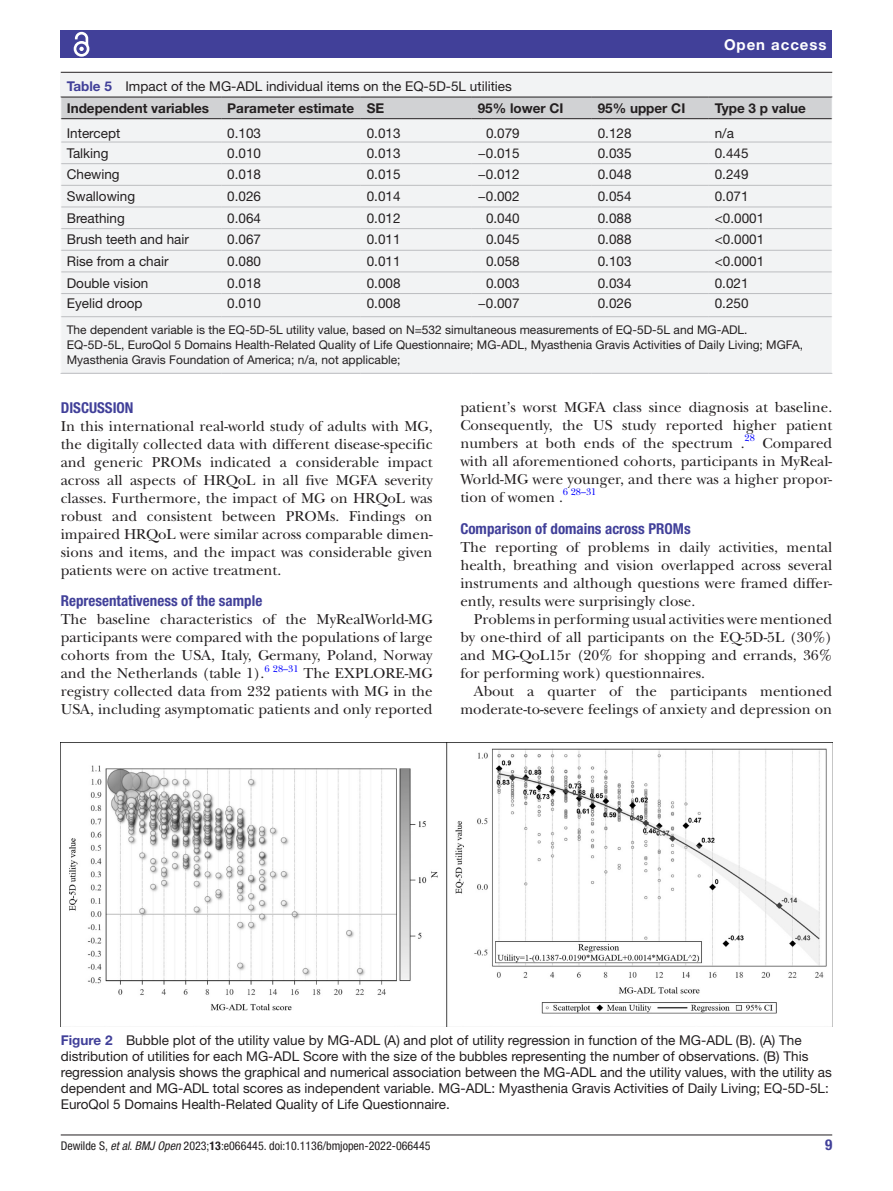
<style>
.page{position:relative;width:893px;height:1191px;background:#fff}
.page>*{position:absolute;margin:0;border:0;box-sizing:border-box;transform-origin:0 0}
.t1{font:15px/18px "New Baskerville";color:#231f20;text-align:justify}
.t2{font:700 condensed 15px "Helvetica Neue LT Std";color:#414099}
.t3{font:700 15px "Helvetica Neue LT Std";letter-spacing:.065em;color:#fff}
.t4{font:13.5px/16.2px "Helvetica Neue LT Std";color:#231f20}
.t5{font:700 13.5px "Helvetica Neue LT Std";color:#231f20}
.t6{font:12px/15px "Helvetica Neue LT Std";color:#231f20}
.t7{font:condensed 12px "Helvetica Neue LT Std";color:#231f20}
.t8{font:9.9px "New Baskerville";color:#00f}
.s1{font-weight:700;color:#414099}
.s2{font-weight:700}
.s3{font-style:italic}
</style>
<div class="page">
<hr style="left:61px;top:1134px;width:771px;height:1px;background:#231f20">
<div style="left:61px;top:31px;width:771px;height:27px;background:#414099"></div>
<svg style="left:73px;top:31px;width:17px;height:26px"></svg>
<div style="left:61px;top:73px;width:771px;height:300px;background:#f2f3f4"></div>
<hr style="left:61px;top:72px;width:771px;height:1px;background:#231f20">
<hr style="left:61px;top:373px;width:160px;height:1px;background:#bcbdc0">
<hr style="left:221px;top:373px;width:140px;height:1px;background:#bcbdc0">
<hr style="left:361px;top:373px;width:111px;height:1px;background:#bcbdc0">
<hr style="left:472px;top:373px;width:120px;height:1px;background:#bcbdc0">
<hr style="left:592px;top:373px;width:117px;height:1px;background:#bcbdc0">
<hr style="left:709px;top:373px;width:123px;height:1px;background:#bcbdc0">
<svg style="left:60px;top:97px;width:773px;height:220px"></svg>
<img style="left:61px;top:742px;width:771px;height:284px">
<p class="t3" style="left:724px;top:35px;width:104px">Open access</p>
<p class="t4" style="left:67px;top:75px;width:447px;line-height:22px"><span class="s1">Table 5</span> Impact of the MG-ADL individual items on the EQ-5D-5L utilities<br><span class="s2">Independent variables</span></p>
<p class="t5" style="left:227px;top:99px;width:159px">Parameter estimate SE</p>
<p class="t5" style="left:478px;top:99px;width:87px">95% lower CI</p>
<p class="t5" style="left:598px;top:99px;width:89px">95% upper CI</p>
<p class="t5" style="left:715px;top:99px;width:93px">Type 3 p value</p>
<p class="t4" style="left:67px;top:124px;width:55px">Intercept</p>
<p class="t4" style="left:227px;top:124px;width:35px">0.103</p>
<p class="t4" style="left:367px;top:124px;width:35px">0.013</p>
<p class="t4" style="left:486px;top:124px;width:35px">0.079</p>
<p class="t4" style="left:598px;top:124px;width:35px">0.128</p>
<p class="t4" style="left:715px;top:124px;width:21px">n/a</p>
<p class="t4" style="left:67px;top:145px;width:43px">Talking</p>
<p class="t4" style="left:227px;top:145px;width:35px">0.010</p>
<p class="t4" style="left:367px;top:145px;width:35px">0.013</p>
<p class="t4" style="left:478px;top:145px;width:43px">−0.015</p>
<p class="t4" style="left:598px;top:145px;width:35px">0.035</p>
<p class="t4" style="left:715px;top:145px;width:35px">0.445</p>
<p class="t4" style="left:67px;top:166px;width:54px">Chewing</p>
<p class="t4" style="left:227px;top:166px;width:35px">0.018</p>
<p class="t4" style="left:367px;top:166px;width:35px">0.015</p>
<p class="t4" style="left:478px;top:166px;width:43px">−0.012</p>
<p class="t4" style="left:598px;top:166px;width:35px">0.048</p>
<p class="t4" style="left:715px;top:166px;width:35px">0.249</p>
<p class="t4" style="left:67px;top:188px;width:70px">Swallowing</p>
<p class="t4" style="left:227px;top:188px;width:35px">0.026</p>
<p class="t4" style="left:367px;top:188px;width:35px">0.014</p>
<p class="t4" style="left:478px;top:188px;width:43px">−0.002</p>
<p class="t4" style="left:598px;top:188px;width:35px">0.054</p>
<p class="t4" style="left:715px;top:188px;width:35px">0.071</p>
<p class="t4" style="left:67px;top:209px;width:60px">Breathing</p>
<p class="t4" style="left:227px;top:209px;width:35px">0.064</p>
<p class="t4" style="left:367px;top:209px;width:35px">0.012</p>
<p class="t4" style="left:486px;top:209px;width:35px">0.040</p>
<p class="t4" style="left:598px;top:209px;width:35px">0.088</p>
<p class="t4" style="left:715px;top:209px;width:51px">&lt;0.0001</p>
<p class="t4" style="left:67px;top:231px;width:124px">Brush teeth and hair</p>
<p class="t4" style="left:227px;top:231px;width:35px">0.067</p>
<p class="t4" style="left:367px;top:231px;width:35px">0.011</p>
<p class="t4" style="left:486px;top:231px;width:35px">0.045</p>
<p class="t4" style="left:598px;top:231px;width:35px">0.088</p>
<p class="t4" style="left:715px;top:231px;width:51px">&lt;0.0001</p>
<p class="t4" style="left:67px;top:253px;width:103px">Rise from a chair</p>
<p class="t4" style="left:227px;top:253px;width:35px">0.080</p>
<p class="t4" style="left:367px;top:253px;width:35px">0.011</p>
<p class="t4" style="left:486px;top:253px;width:35px">0.058</p>
<p class="t4" style="left:598px;top:253px;width:35px">0.103</p>
<p class="t4" style="left:715px;top:253px;width:51px">&lt;0.0001</p>
<p class="t4" style="left:67px;top:274px;width:83px">Double vision</p>
<p class="t4" style="left:227px;top:274px;width:35px">0.018</p>
<p class="t4" style="left:367px;top:274px;width:35px">0.008</p>
<p class="t4" style="left:486px;top:274px;width:35px">0.003</p>
<p class="t4" style="left:598px;top:274px;width:35px">0.034</p>
<p class="t4" style="left:715px;top:274px;width:35px">0.021</p>
<p class="t4" style="left:67px;top:295px;width:77px">Eyelid droop</p>
<p class="t4" style="left:227px;top:295px;width:35px">0.010</p>
<p class="t4" style="left:367px;top:295px;width:35px">0.008</p>
<p class="t4" style="left:478px;top:295px;width:43px">−0.007</p>
<p class="t4" style="left:598px;top:295px;width:35px">0.026</p>
<p class="t4" style="left:715px;top:295px;width:35px">0.250</p>
<p class="t6" style="left:67px;top:322px;width:738px">The dependent variable is the EQ-5D-5L utility value, based on N=532 simultaneous measurements of EQ-5D-5L and MG-ADL.<br>EQ-5D-5L, EuroQol 5 Domains Health-Related Quality of Life Questionnaire; MG-ADL, Myasthenia Gravis Activities of Daily Living; MGFA,<br>Myasthenia Gravis Foundation of America; n/a, not applicable;</p>
<p class="t2" style="left:61px;top:398px;width:74px">DISCUSSION</p>
<p class="t1" style="left:61px;top:417px;width:373px">In this international real-world study of adults with MG, the digitally collected data with different disease-specific and generic PROMs indicated a considerable impact across all aspects of HRQoL in all five MGFA severity classes. Furthermore, the impact of MG on HRQoL was robust and consistent between PROMs. Findings on impaired HRQoL were similar across comparable dimen&shy;sions and items, and the impact was considerable given patients were on active treatment.</p>
<p class="t2" style="left:61px;top:592px;width:203px">Representativeness of the sample</p>
<p class="t1" style="left:61px;top:610px;width:373px">The baseline characteristics of the MyRealWorld-MG participants were compared with the populations of large cohorts from the USA, Italy, Germany, Poland, Norway and the Netherlands (table 1).</p>
<p class="t8" style="left:264px;top:662px;width:36px">6 28–31</p>
<p class="t1" style="left:61px;top:664px;width:373px;text-indent:243px">The EXPLORE-MG registry collected data from 232 patients with MG in the USA, including asymptomatic patients and only reported</p>
<p class="t1" style="left:460px;top:398px;width:373px">patient’s worst MGFA class since diagnosis at baseline.<br>Consequently, the US study reported higher patient numbers at both ends of the spectrum .<sup>28</sup></p>
<p class="t1" style="left:460px;top:434px;width:373px;text-indent:302px">Compared with all aforementioned cohorts, participants in MyReal-World-MG were younger, and there was a higher propor&shy;tion of women .</p>
<p class="t8" style="left:563px;top:486px;width:35px">6 28–31</p>
<p class="t2" style="left:460px;top:520px;width:232px">Comparison of domains across PROMs</p>
<p class="t1" style="left:460px;top:538px;width:373px">The reporting of problems in daily activities, mental health, breathing and vision overlapped across several instruments and although questions were framed differ&shy;ently, results were surprisingly close.</p>
<p class="t1" style="left:460px;top:610px;width:373px;text-indent:14px">Problems in performing usual activities were mentioned by one-third of all participants on the EQ-5D-5L (30%) and MG-QoL15r (20% for shopping and errands, 36% for performing work) questionnaires.</p>
<p class="t1" style="left:460px;top:682px;width:373px;text-align:right">About a quarter of the participants mentioned moderate-to-severe feelings of anxiety and depression on</p>
<p class="t4" style="left:61px;top:1031px;width:773px"><span class="s1">Figure 2</span> Bubble plot of the utility value by MG-ADL (A) and plot of utility regression in function of the MG-ADL (B). (A) The distribution of utilities for each MG-ADL Score with the size of the bubbles representing the number of observations. (B) This regression analysis shows the graphical and numerical association between the MG-ADL and the utility values, with the utility as dependent and MG-ADL total scores as independent variable. MG-ADL: Myasthenia Gravis Activities of Daily Living; EQ-5D-5L:<br>EuroQol 5 Domains Health-Related Quality of Life Questionnaire.</p>
<p class="t7" style="left:61px;top:1138px;width:371px">Dewilde S, <span class="s3">et al</span>. <span class="s3">BMJ Open</span> 2023;<span class="s2">13</span>:e066445. doi:10.1136/bmjopen-2022-066445</p>
<p class="t2" style="left:825px;top:1135px;width:9px">9</p>
</div>
